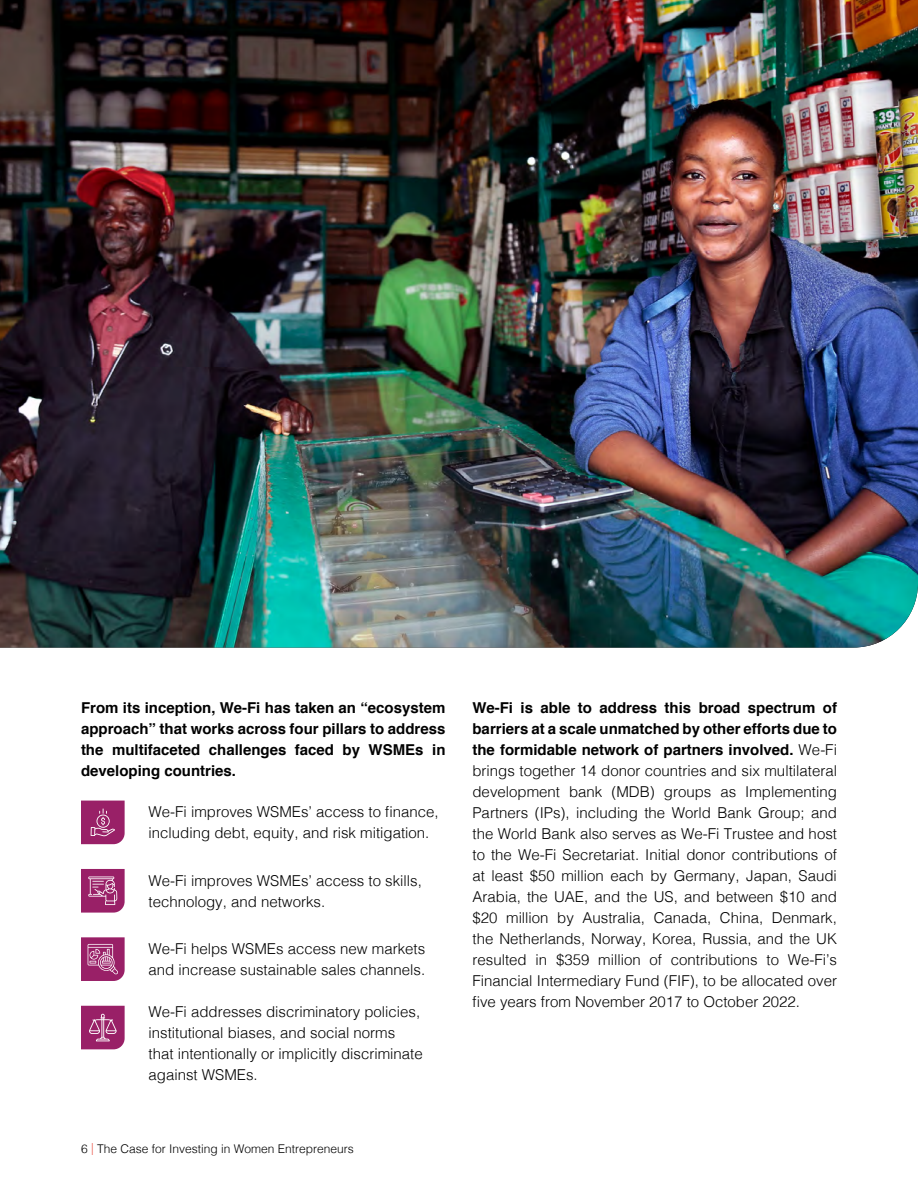
<style>
.page{position:relative;width:918px;height:1188px;background:#fff}
.page>*{position:absolute;margin:0;border:0;box-sizing:border-box;transform-origin:0 0}
.t1{font:300 15px/21px "Helvetica";color:#000}
.t2{font:700 15px/21px "Helvetica";color:#000;text-align:justify}
.t3{font:300 12px "Helvetica";color:#000}
.s1{font-weight:700}
.s2{color:#ec6358}
</style>
<div class="page">
<svg style="left:81px;top:801px;width:44px;height:43px;background:#a13374"></svg>
<svg style="left:81px;top:1006px;width:44px;height:43px;background:#a43978"></svg>
<img style="left:0;top:0;width:918px;height:648px">
<svg style="left:81px;top:869px;width:44px;height:44px;background:#a73f7c"></svg>
<svg style="left:81px;top:937px;width:44px;height:44px;background:#a8427e"></svg>
<p class="t2" style="left:81px;top:697px;width:366px">From its inception, We-Fi has taken an “ecosystem approach” that works across four pillars to address the multifaceted challenges faced by WSMEs in developing countries.</p>
<p class="t1" style="left:472px;top:696px;width:366px;text-align:justify"><span class="s1">We-Fi is able to address this broad spectrum of barriers at a scale unmatched by other efforts due to the formidable network of partners involved.</span> We-Fi brings together 14 donor countries and six multilateral development bank (MDB) groups as Implementing Partners (IPs), including the World Bank Group; and the World Bank also serves as We-Fi Trustee and host to the We-Fi Secretariat. Initial donor contributions of at least $50 million each by Germany, Japan, Saudi Arabia, the UAE, and the US, and between $10 and $20 million by Australia, Canada, China, Denmark, the Netherlands, Norway, Korea, Russia, and the UK resulted in $359 million of contributions to We-Fi’s Financial Intermediary Fund (FIF), to be allocated over five years from November 2017 to October 2022.</p>
<p class="t1" style="left:149px;top:800px;width:292px">We-Fi improves WSMEs’ access to finance, including debt, equity, and risk mitigation.</p>
<p class="t1" style="left:149px;top:869px;width:275px">We-Fi improves WSMEs’ access to skills, technology, and networks.</p>
<p class="t1" style="left:149px;top:937px;width:278px">We-Fi helps WSMEs access new markets and increase sustainable sales channels.</p>
<p class="t1" style="left:149px;top:1000px;width:276px">We-Fi addresses discriminatory policies, institutional biases, and social norms that intentionally or implicitly discriminate against WSMEs.</p>
<p class="t3" style="left:81px;top:1139px;width:274px">6 <span class="s2">|</span> The Case for Investing in Women Entrepreneurs</p>
</div>
